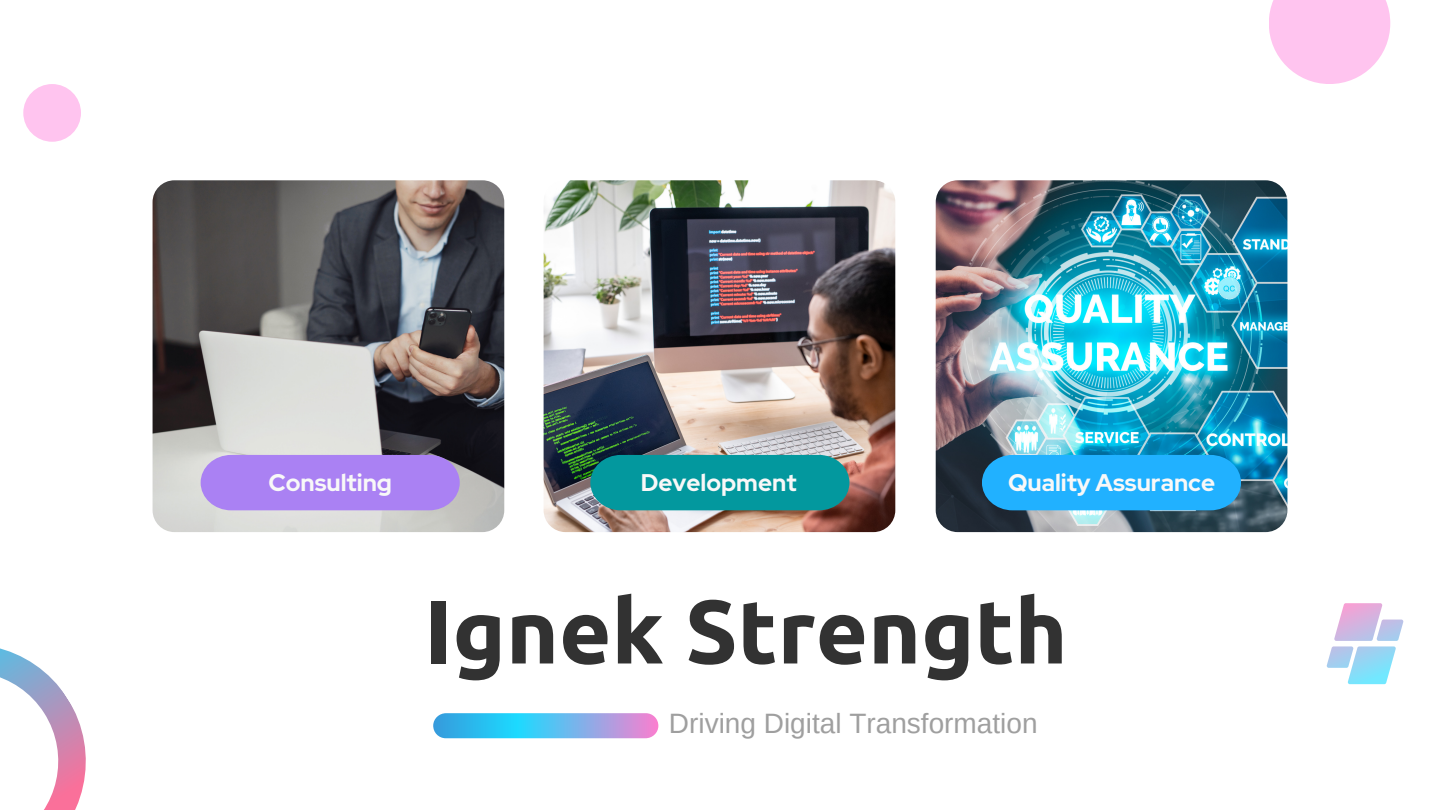
<style>
.page{position:relative;width:1440px;height:810px;background:#fff}
.page>*{position:absolute;margin:0;border:0;box-sizing:border-box;transform-origin:0 0}
.t1{font:700 90px "Ubuntu";color:#323232}
.t2{font:28px "Arimo";color:#9f9f9f}
.t3{font:700 24px "Red Hat Display";color:#f8f8f8}
</style>
<div class="page">
<div style="left:23px;top:84px;width:58px;height:58px;background:#ffc4ef;border-radius:50%"></div>
<img style="left:153px;top:180px;width:351px;height:352px;border-radius:22px">
<img style="left:544px;top:180px;width:351px;height:352px;border-radius:22px">
<img style="left:936px;top:180px;width:351px;height:352px;border-radius:22px">
<div style="left:201px;top:455px;width:258px;height:55px;background:#aa81f3"></div>
<div style="left:590px;top:455px;width:259px;height:55px;background:#03989e"></div>
<div style="left:982px;top:455px;width:259px;height:55px;background:#21b1ff"></div>
<svg style="left:1269px;top:0;width:121px;height:84px"></svg>
<svg style="left:1327px;top:603px;width:77px;height:81px"></svg>
<svg style="left:0;top:648px;width:86px;height:162px"></svg>
<svg style="left:433px;top:713px;width:226px;height:25px;background:#6bb4ea"></svg>
<p class="t3" style="left:269px;top:467px;width:125px">Consulting</p>
<p class="t3" style="left:641px;top:467px;width:157px">Development</p>
<p class="t3" style="left:1008px;top:467px;width:209px">Quality Assurance</p>
<p class="t1" style="left:424px;top:580px;width:645px">Ignek Strength</p>
<p class="t2" style="left:669px;top:708px;width:370px">Driving Digital Transformation</p>
</div>
